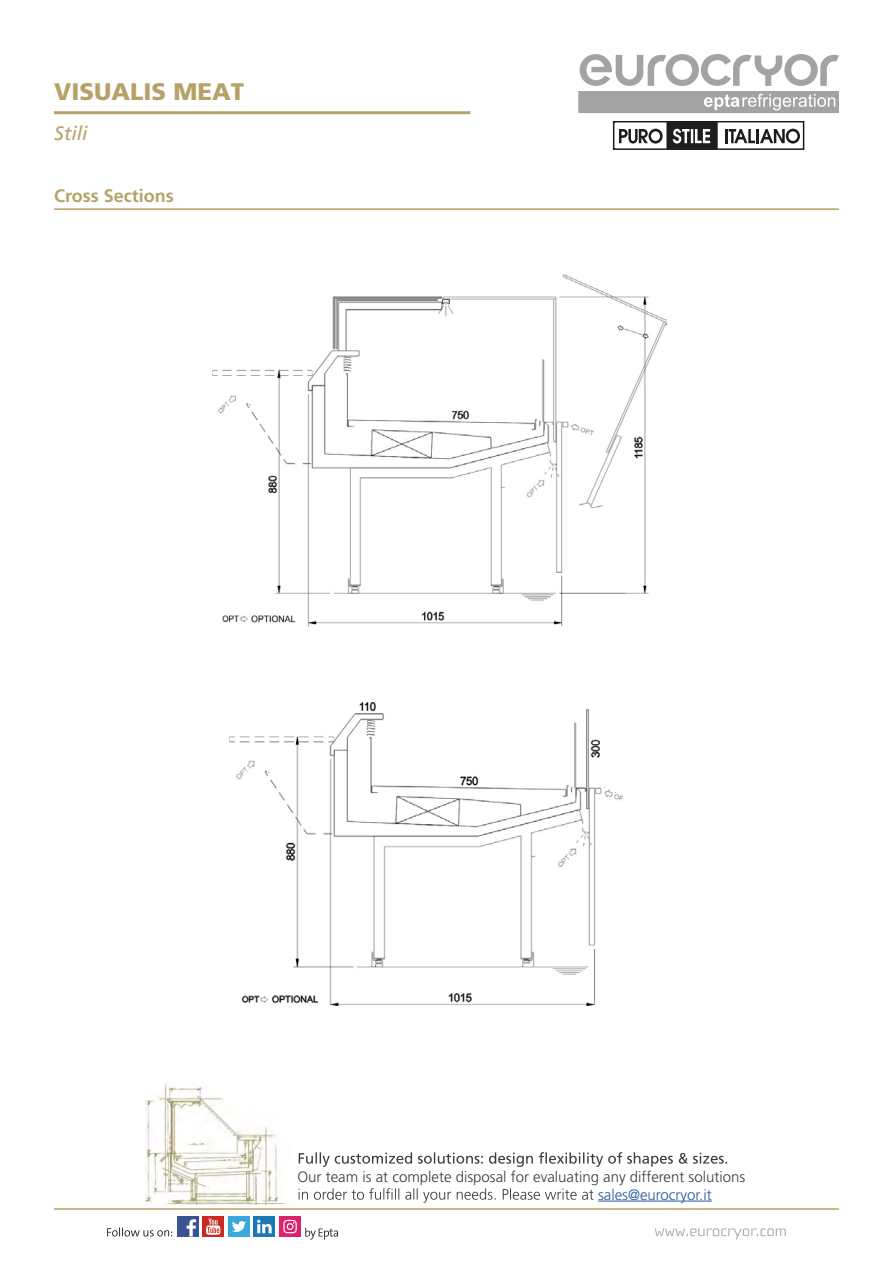
<style>
.page{position:relative;width:893px;height:1263px;background:#fff}
.page>*{position:absolute;margin:0;border:0;box-sizing:border-box;transform-origin:0 0}
.t1{font:900 24px "Frutiger LT Std";color:#b6a269}
.t2{font:italic 19.5px "Frutiger LT Std";color:#b6a269}
.t3{font:700 18px "Frutiger LT Std";color:#b6a269}
.t4{font:300 15px "Frutiger LT Std";color:#3c3c3b}
.t5{font:300 15px "Frutiger LT Std";color:#275b9b}
</style>
<div class="page">
<svg style="left:578px;top:54px;width:261px;height:59px"></svg>
<hr style="left:54px;top:111px;width:416px;height:3px;background:#b6a269">
<hr style="left:54px;top:208px;width:785px;height:2px;background:#b6a269">
<hr style="left:54px;top:1208px;width:785px;height:2px;background:#b6a269">
<svg style="left:655px;top:1228px;width:131px;height:12px"></svg>
<div style="left:203px;top:1216px;width:21px;height:21px;background:#cb2a20"></div>
<svg style="left:206px;top:1218px;width:14px;height:17px"></svg>
<div style="left:177px;top:1216px;width:21px;height:21px;background:#3b5293"></div>
<svg style="left:187px;top:1219px;width:9px;height:17px"></svg>
<div style="left:254px;top:1216px;width:21px;height:21px;background:#1a78b4"></div>
<svg style="left:257px;top:1220px;width:15px;height:13px"></svg>
<div style="left:228px;top:1216px;width:22px;height:21px;background:#3aa7df"></div>
<svg style="left:232px;top:1221px;width:14px;height:11px"></svg>
<svg style="left:107px;top:1227px;width:65px;height:9px"></svg>
<svg style="left:305px;top:1228px;width:33px;height:11px"></svg>
<div style="left:279px;top:1216px;width:22px;height:21px;background:#dc226b"></div>
<svg style="left:283px;top:1220px;width:14px;height:13px"></svg>
<img style="left:146px;top:1083px;width:139px;height:121px">
<hr style="left:598px;top:1201px;width:114px;height:1px;background:#275b9b">
<svg style="left:299px;top:1152px;width:428px;height:15px"></svg>
<svg style="left:299px;top:1188px;width:295px;height:15px"></svg>
<div style="left:613px;top:121px;width:191px;height:29px;border:2px solid #1d1d1b"></div>
<svg style="left:619px;top:121px;width:99px;height:29px"></svg>
<svg style="left:725px;top:129px;width:75px;height:15px"></svg>
<img style="left:212px;top:274px;width:455px;height:352px">
<img style="left:229px;top:702px;width:394px;height:303px">
<h1 class="t1" style="left:54px;top:77px;width:192px">VISUALIS MEAT</h1>
<h2 class="t2" style="left:54px;top:122px;width:35px">Stili</h2>
<p class="t3" style="left:54px;top:185px;width:121px">Cross Sections</p>
<p class="t4" style="left:297px;top:1168px;width:449px">Our team is at complete disposal for evaluating any different solutions</p>
<p class="t5" style="left:598px;top:1186px;width:115px">sales@eurocryor.it</p>
</div>
